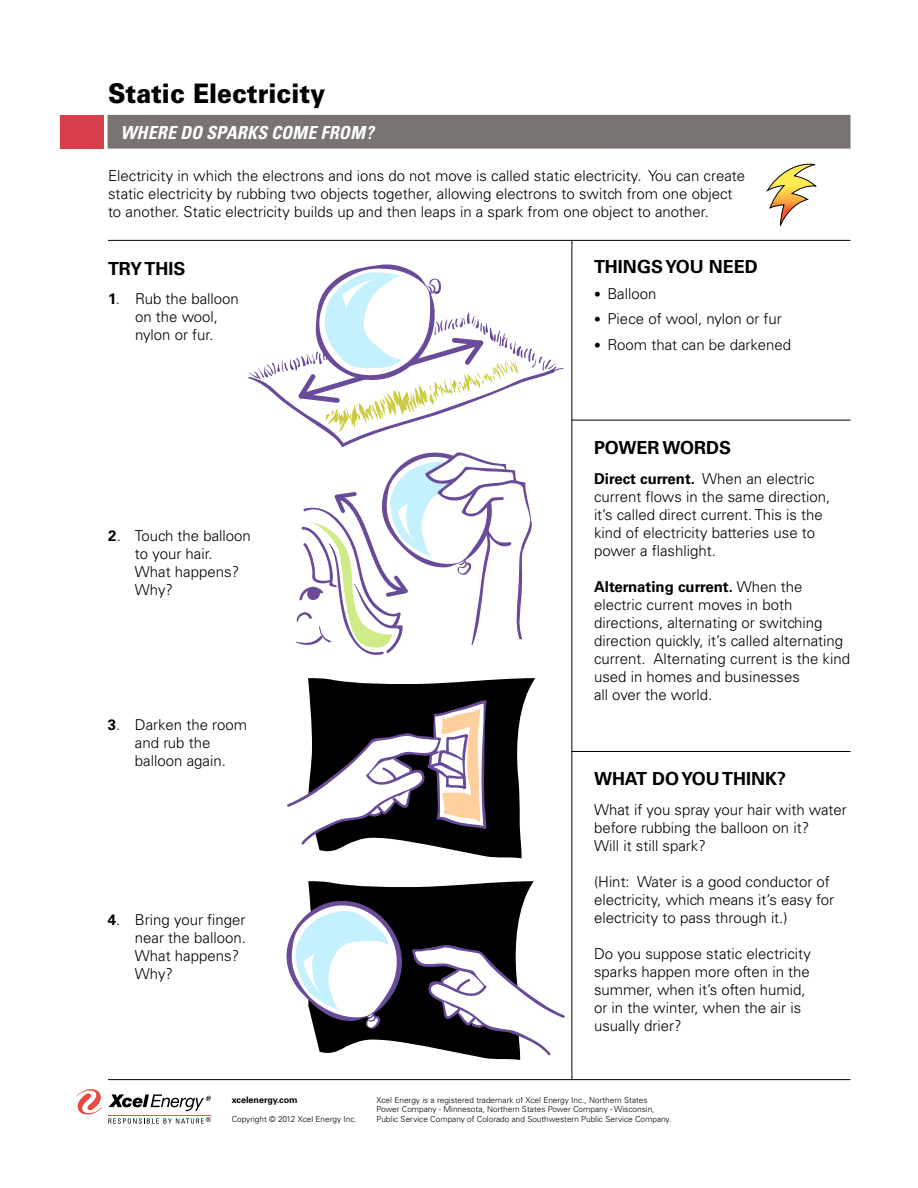
<style>
.page{position:relative;width:918px;height:1188px;background:#fff}
.page>*{position:absolute;margin:0;border:0;box-sizing:border-box;transform-origin:0 0}
.t1{font:900 27px "Univers";color:#000;scale:.9 1}
.t2{font:700 18px "Univers";color:#000}
.t3{font:italic 700 condensed 18px "Univers";letter-spacing:.005em;color:#fff}
.t4{font:300 15px/18px "Univers";color:#000}
.t5{font:700 9px "Univers";color:#000}
.t6{font:300 8.25px/9.9px "Univers";color:#000}
.t7{font:condensed 6.75px "Univers";color:#000}
.s1{font-weight:700}
.s2{font-size:13.5px}
</style>
<div class="page">
<svg style="left:76px;top:1089px;width:26px;height:26px"></svg>
<svg style="left:108px;top:1094px;width:103px;height:17px"></svg>
<hr style="left:108px;top:1115px;width:103px;height:1px;background:#e95642">
<svg style="left:108px;top:1118px;width:96px;height:6px"></svg>
<div style="left:108px;top:115px;width:742px;height:34px;background:#797371"></div>
<div style="left:61px;top:115px;width:43px;height:34px;background:#d63f49"></div>
<hr style="left:108px;top:1079px;width:742px;height:1px;background:#000">
<svg style="left:248px;top:264px;width:316px;height:391px"></svg>
<svg style="left:287px;top:678px;width:248px;height:180px"></svg>
<svg style="left:286px;top:881px;width:279px;height:179px"></svg>
<svg style="left:767px;top:163px;width:50px;height:63px"></svg>
<hr style="left:108px;top:240px;width:742px;height:1px;background:#000">
<hr style="left:572px;top:240px;width:1px;height:840px;background:#000">
<hr style="left:572px;top:751px;width:278px;height:1px;background:#000">
<hr style="left:572px;top:420px;width:278px;height:1px;background:#000">
<h1 class="t1" style="left:108px;top:76px;width:243px">Static Electricity</h1>
<p class="t3" style="left:121px;top:122px;width:255px">WHERE DO SPARKS COME FROM?</p>
<p class="t4" style="left:108px;top:166px;width:639px">Electricity in which the electrons and ions do not move is called static electricity. You can create static electricity by rubbing two objects together, allowing electrons to switch from one object to another. Static electricity builds up and then leaps in a spark from one object to another.</p>
<p class="t2" style="left:108px;top:259px;width:78px">Try this</p>
<p class="t4" style="left:108px;top:290px;width:132px;text-align:center"><span class="s1">1</span>. Rub the balloon on the wool,<br>nylon or fur.</p>
<p class="t4" style="left:135px;top:526px;width:117px;text-indent:-27px"><span class="s1">2</span>. Touch the balloon to your hair.<br>What happens?<br>Why?</p>
<p class="t4" style="left:135px;top:716px;width:114px;text-indent:-27px"><span class="s1">3</span>. Darken the room and rub the balloon again.</p>
<p class="t4" style="left:135px;top:911px;width:112px;text-indent:-27px"><span class="s1">4</span>. Bring your finger near the balloon.<br>What happens?<br>Why?</p>
<p class="t2" style="left:594px;top:256px;width:141px">things you need</p>
<p class="t4" style="left:594px;top:284px;width:64px"><span class="s2">•</span> Balloon</p>
<p class="t4" style="left:594px;top:310px;width:189px"><span class="s2">•</span> Piece of wool, nylon or fur</p>
<p class="t4" style="left:594px;top:335px;width:199px"><span class="s2">•</span> Room that can be darkened</p>
<p class="t2" style="left:594px;top:437px;width:139px">POWER WORDS</p>
<p class="t4" style="left:594px;top:470px;width:238px"><span class="s1">Direct current.</span> When an electric current flows in the same direction, it’s called direct current. This is the kind of electricity batteries use to power a flashlight.</p>
<p class="t4" style="left:594px;top:578px;width:258px"><span class="s1">Alternating current.</span> When the electric current moves in both directions, alternating or switching direction quickly, it’s called alternating current. Alternating current is the kind used in homes and businesses<br>all over the world.</p>
<p class="t2" style="left:594px;top:768px;width:194px">WHAT DO YOU THIN K?</p>
<p class="t4" style="left:594px;top:801px;width:254px">What if you spray your hair with water before rubbing the balloon on it?<br>Will it still spark?</p>
<p class="t4" style="left:594px;top:873px;width:242px">(Hint: Water is a good conductor of electricity, which means it’s easy for electricity to pass through it.)</p>
<p class="t4" style="left:594px;top:945px;width:219px">Do you suppose static electricity sparks happen more often in the summer, when it’s often humid, or in the winter, when the air is usually drier?</p>
<p class="t5" style="left:232px;top:1094px;width:68px">xcelenergy.com</p>
<p class="t6" style="left:376px;top:1095px;width:296px">Xcel Energy is a registered trademark of Xcel Energy Inc., Northern States<br>Power Company - Minnesota, Northern States Power Company - Wisconsin,<br>Public Service Company of Colorado and Southwestern Public Service Company.</p>
<p class="t7" style="left:206px;top:1115px;width:7px">®</p>
<p class="t6" style="left:232px;top:1115px;width:127px">Copyright © 2012 Xcel Energy Inc.</p>
</div>
